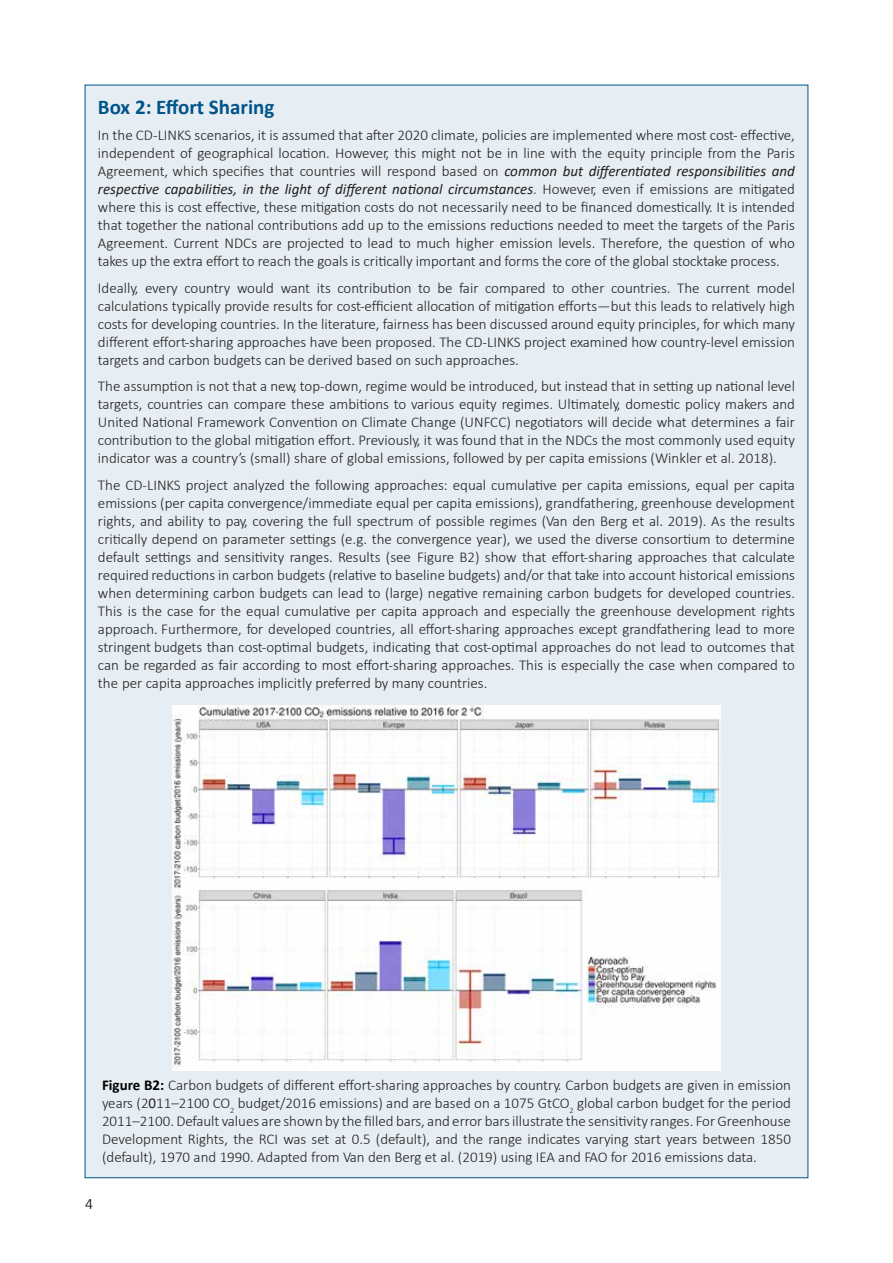
<style>
.page{position:relative;width:893px;height:1263px;background:#fff}
.page>*{position:absolute;margin:0;border:0;box-sizing:border-box;transform-origin:0 0}
.t1{font:700 21px "Calibri";color:#005489}
.t2{font:300 15.75px "Calibri";color:#000}
.t3{font:300 15px/18px "Calibri";color:#231f20;text-align:justify}
.s1{font-weight:400;font-style:italic}
.s2{font-weight:700;color:#000}
.s3{font-weight:400}
</style>
<div class="page">
<div style="left:85px;top:85px;width:723px;height:1093px;background:#e6eef3"></div>
<img style="left:173px;top:705px;width:547px;height:365px">
<h1 class="t1" style="left:98px;top:92px;width:178px">Box 2: Effort Sharing</h1>
<p class="t3" style="left:98px;top:126px;width:698px">In the CD-LINKS scenarios, it is assumed that after 2020 climate, policies are implemented where most cost- effective, independent of geographical location. However, this might not be in line with the equity principle from the Paris Agreement, which specifies that countries will respond based on <span class="s1">common but differentiated responsibilities and respective capabilities, in the light of different national circumstances</span>. However, even if emissions are mitigated where this is cost effective, these mitigation costs do not necessarily need to be financed domestically. It is intended that together the national contributions add up to the emissions reductions needed to meet the targets of the Paris Agreement. Current NDCs are projected to lead to much higher emission levels. Therefore, the question of who takes up the extra effort to reach the goals is critically important and forms the core of the global stocktake process.</p>
<p class="t3" style="left:98px;top:279px;width:698px">Ideally, every country would want its contribution to be fair compared to other countries. The current model calculations typically provide results for cost-efficient allocation of mitigation efforts—but this leads to relatively high costs for developing countries. In the literature, fairness has been discussed around equity principles, for which many different effort-sharing approaches have been proposed. The CD-LINKS project examined how country-level emission targets and carbon budgets can be derived based on such approaches.</p>
<p class="t3" style="left:98px;top:377px;width:698px">The assumption is not that a new, top-down, regime would be introduced, but instead that in setting up national level targets, countries can compare these ambitions to various equity regimes. Ultimately, domestic policy makers and United National Framework Convention on Climate Change (UNFCC) negotiators will decide what determines a fair contribution to the global mitigation effort. Previously, it was found that in the NDCs the most commonly used equity indicator was a country’s (small) share of global emissions, followed by per capita emissions (Winkler et al. 2018).</p>
<p class="t3" style="left:98px;top:476px;width:698px">The CD-LINKS project analyzed the following approaches: equal cumulative per capita emissions, equal per capita emissions (per capita convergence/immediate equal per capita emissions), grandfathering, greenhouse development rights, and ability to pay, covering the full spectrum of possible regimes (Van den Berg et al. 2019). As the results critically depend on parameter settings (e.g. the convergence year), we used the diverse consortium to determine default settings and sensitivity ranges. Results (see Figure B2) show that effort-sharing approaches that calculate required reductions in carbon budgets (relative to baseline budgets) and/or that take into account historical emissions when determining carbon budgets can lead to (large) negative remaining carbon budgets for developed countries.<br>This is the case for the equal cumulative per capita approach and especially the greenhouse development rights approach. Furthermore, for developed countries, all effort-sharing approaches except grandfathering lead to more stringent budgets than cost-optimal budgets, indicating that cost-optimal approaches do not lead to outcomes that can be regarded as fair according to most effort-sharing approaches. This is especially the case when compared to the per capita approaches implicitly preferred by many countries.</p>
<p class="t3" style="left:102px;top:1076px;width:690px"><span class="s2">Figure B2:</span> Carbon budgets of different effort-sharing approaches by country. Carbon budgets are given in emission years (2<span class="s3">0</span>11–2100 CO<sub>2</sub> budget/2016 emissions) and are based on a 1075 GtCO<sub>2</sub> global carbon budget for the period 2011–2100. Default values are shown by the filled bars, and error bars illustrate the sensitivity ranges. For Greenhouse Development Rights, the RCI was set at 0.5 (default), and the range indicates varying start years between 1850 (default), 1970 and 1990. Adapted from Van den Berg et al. (2019) using IEA and FAO for 2016 emissions data.</p>
<p class="t2" style="left:85px;top:1194px;width:9px">4</p>
</div>
